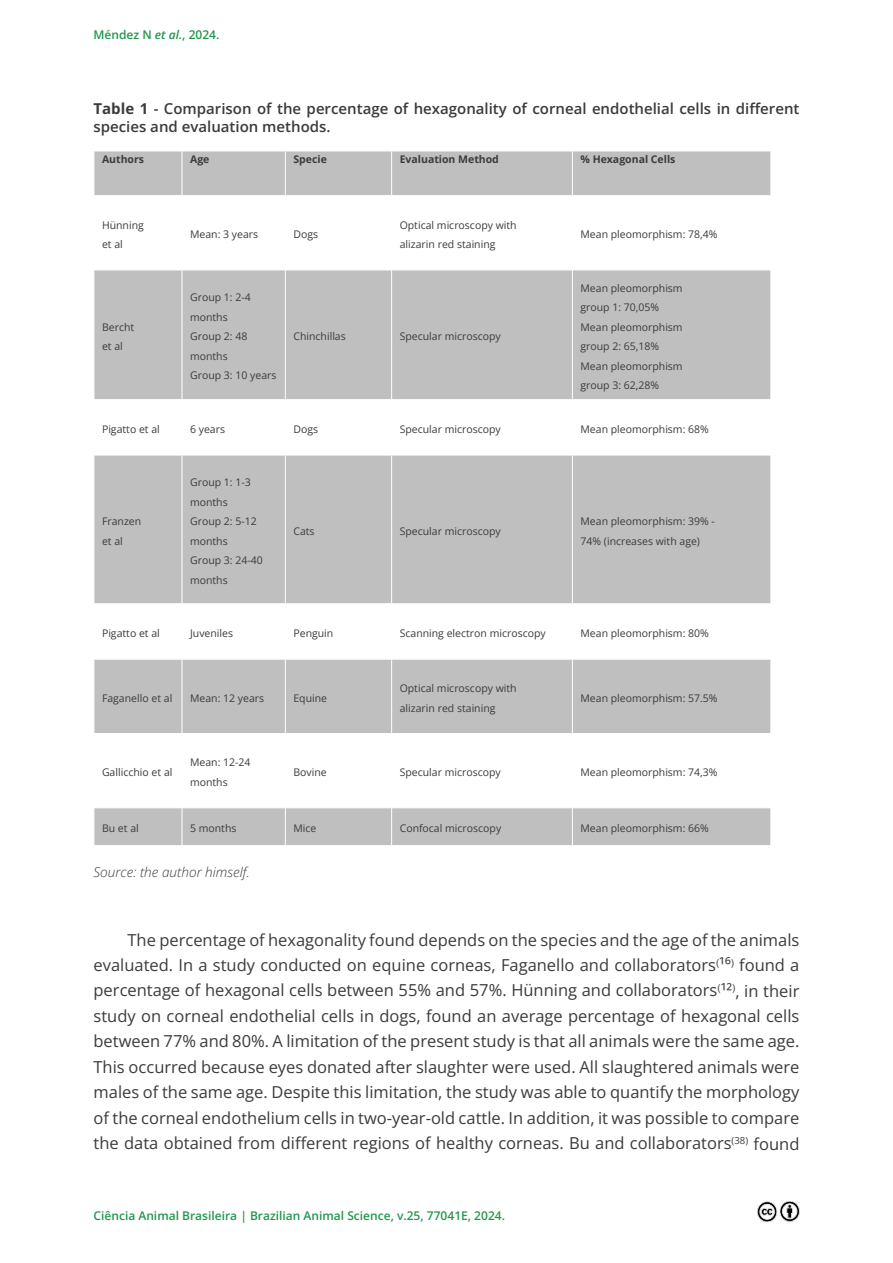
<style>
.page{position:relative;width:893px;height:1263px;background:#fff}
.page>*{position:absolute;margin:0;border:0;box-sizing:border-box;transform-origin:0 0}
.t1{font:16.5px/25.5px "Open Sans";color:#3c3b3b;text-align:justify}
.t2{font:600 15px/18px "Open Sans";color:#3c3b3b}
.t3{font:italic 300 13.5px "Open Sans";color:#3c3b3b}
.t4{font:600 12px "Open Sans";color:#22964d}
.t5{font:10.5px/19.5px "Open Sans";color:#3c3b3b}
.t6{font:700 10.5px "Open Sans";color:#3c3b3b}
.s1{font-style:italic}
.s2{font-weight:700}
</style>
<div class="page">
<img style="left:757px;top:1201px;width:43px;height:20px">
<svg style="left:95px;top:152px;width:675px;height:693px;fill:#bfbfbf"></svg>
<hr style="left:182px;top:151px;width:1px;height:44px;background:#fff">
<hr style="left:285px;top:151px;width:1px;height:44px;background:#fff">
<hr style="left:391px;top:151px;width:1px;height:44px;background:#fff">
<hr style="left:572px;top:151px;width:1px;height:44px;background:#fff">
<hr style="left:94px;top:195px;width:88px;height:1px;background:#fff">
<hr style="left:182px;top:195px;width:103px;height:1px;background:#fff">
<hr style="left:182px;top:196px;width:1px;height:74px;background:#fff">
<hr style="left:285px;top:195px;width:107px;height:1px;background:#fff">
<hr style="left:285px;top:196px;width:1px;height:74px;background:#fff">
<hr style="left:392px;top:195px;width:180px;height:1px;background:#fff">
<hr style="left:391px;top:196px;width:1px;height:74px;background:#fff">
<hr style="left:572px;top:195px;width:199px;height:1px;background:#fff">
<hr style="left:572px;top:196px;width:1px;height:74px;background:#fff">
<hr style="left:94px;top:270px;width:88px;height:1px;background:#fff">
<hr style="left:182px;top:270px;width:103px;height:1px;background:#fff">
<hr style="left:182px;top:270px;width:1px;height:129px;background:#fff">
<hr style="left:285px;top:270px;width:107px;height:1px;background:#fff">
<hr style="left:285px;top:270px;width:1px;height:129px;background:#fff">
<hr style="left:392px;top:270px;width:180px;height:1px;background:#fff">
<hr style="left:391px;top:270px;width:1px;height:129px;background:#fff">
<hr style="left:572px;top:270px;width:199px;height:1px;background:#fff">
<hr style="left:572px;top:270px;width:1px;height:129px;background:#fff">
<hr style="left:94px;top:399px;width:88px;height:1px;background:#fff">
<hr style="left:182px;top:399px;width:103px;height:1px;background:#fff">
<hr style="left:182px;top:400px;width:1px;height:55px;background:#fff">
<hr style="left:285px;top:399px;width:107px;height:1px;background:#fff">
<hr style="left:285px;top:400px;width:1px;height:55px;background:#fff">
<hr style="left:392px;top:399px;width:180px;height:1px;background:#fff">
<hr style="left:391px;top:400px;width:1px;height:55px;background:#fff">
<hr style="left:572px;top:399px;width:199px;height:1px;background:#fff">
<hr style="left:572px;top:400px;width:1px;height:55px;background:#fff">
<hr style="left:94px;top:455px;width:88px;height:1px;background:#fff">
<hr style="left:182px;top:455px;width:103px;height:1px;background:#fff">
<hr style="left:182px;top:455px;width:1px;height:148px;background:#fff">
<hr style="left:285px;top:455px;width:107px;height:1px;background:#fff">
<hr style="left:285px;top:455px;width:1px;height:148px;background:#fff">
<hr style="left:392px;top:455px;width:180px;height:1px;background:#fff">
<hr style="left:391px;top:455px;width:1px;height:148px;background:#fff">
<hr style="left:572px;top:455px;width:199px;height:1px;background:#fff">
<hr style="left:572px;top:455px;width:1px;height:148px;background:#fff">
<hr style="left:94px;top:603px;width:88px;height:1px;background:#fff">
<hr style="left:182px;top:603px;width:103px;height:1px;background:#fff">
<hr style="left:182px;top:604px;width:1px;height:55px;background:#fff">
<hr style="left:285px;top:603px;width:107px;height:1px;background:#fff">
<hr style="left:285px;top:604px;width:1px;height:55px;background:#fff">
<hr style="left:392px;top:603px;width:180px;height:1px;background:#fff">
<hr style="left:391px;top:604px;width:1px;height:55px;background:#fff">
<hr style="left:572px;top:603px;width:199px;height:1px;background:#fff">
<hr style="left:572px;top:604px;width:1px;height:55px;background:#fff">
<hr style="left:94px;top:659px;width:88px;height:1px;background:#fff">
<hr style="left:182px;top:659px;width:103px;height:1px;background:#fff">
<hr style="left:182px;top:659px;width:1px;height:74px;background:#fff">
<hr style="left:285px;top:659px;width:107px;height:1px;background:#fff">
<hr style="left:285px;top:659px;width:1px;height:74px;background:#fff">
<hr style="left:392px;top:659px;width:180px;height:1px;background:#fff">
<hr style="left:391px;top:659px;width:1px;height:74px;background:#fff">
<hr style="left:572px;top:659px;width:199px;height:1px;background:#fff">
<hr style="left:572px;top:659px;width:1px;height:74px;background:#fff">
<hr style="left:94px;top:733px;width:88px;height:1px;background:#fff">
<hr style="left:182px;top:733px;width:103px;height:1px;background:#fff">
<hr style="left:182px;top:734px;width:1px;height:73px;background:#fff">
<hr style="left:285px;top:733px;width:107px;height:1px;background:#fff">
<hr style="left:285px;top:734px;width:1px;height:73px;background:#fff">
<hr style="left:392px;top:733px;width:180px;height:1px;background:#fff">
<hr style="left:391px;top:734px;width:1px;height:73px;background:#fff">
<hr style="left:572px;top:733px;width:199px;height:1px;background:#fff">
<hr style="left:572px;top:734px;width:1px;height:73px;background:#fff">
<hr style="left:94px;top:807px;width:88px;height:1px;background:#fff">
<hr style="left:182px;top:807px;width:103px;height:1px;background:#fff">
<hr style="left:182px;top:808px;width:1px;height:37px;background:#fff">
<hr style="left:285px;top:807px;width:107px;height:1px;background:#fff">
<hr style="left:285px;top:808px;width:1px;height:37px;background:#fff">
<hr style="left:392px;top:807px;width:180px;height:1px;background:#fff">
<hr style="left:391px;top:808px;width:1px;height:37px;background:#fff">
<hr style="left:572px;top:807px;width:199px;height:1px;background:#fff">
<hr style="left:572px;top:808px;width:1px;height:37px;background:#fff">
<p class="t4" style="left:94px;top:26px;width:127px">Méndez N <span class="s1">et al.</span>, 2024.</p>
<h2 class="t2" style="left:94px;top:99px;width:707px"><span class="s2">Table 1</span> - Comparison of the percentage of hexagonality of corneal endothelial cells in different species and evaluation methods.</h2>
<p class="t6" style="left:102px;top:152px;width:44px">Authors</p>
<p class="t6" style="left:190px;top:152px;width:21px">Age</p>
<p class="t6" style="left:293px;top:152px;width:35px">Specie</p>
<p class="t6" style="left:400px;top:152px;width:101px">Evaluation Method</p>
<p class="t6" style="left:580px;top:152px;width:96px">% Hexagonal Cells</p>
<p class="t5" style="left:102px;top:215px;width:43px">Hünning et al</p>
<p class="t5" style="left:190px;top:225px;width:70px">Mean: 3 years</p>
<p class="t5" style="left:293px;top:225px;width:26px">Dogs</p>
<p class="t5" style="left:400px;top:215px;width:118px">Optical microscopy with alizarin red staining</p>
<p class="t5" style="left:580px;top:225px;width:139px">Mean pleomorphism: 78,4%</p>
<p class="t5" style="left:102px;top:317px;width:34px">Bercht et al</p>
<p class="t5" style="left:190px;top:288px;width:88px">Group 1: 2-4 months<br>Group 2: 48 months<br>Group 3: 10 years</p>
<p class="t5" style="left:293px;top:327px;width:54px">Chinchillas</p>
<p class="t5" style="left:400px;top:327px;width:103px">Specular microscopy</p>
<p class="t5" style="left:580px;top:278px;width:104px">Mean pleomorphism group 1: 70,05%<br>Mean pleomorphism group 2: 65,18%<br>Mean pleomorphism group 3: 62,28%</p>
<p class="t5" style="left:102px;top:419px;width:59px">Pigatto et al</p>
<p class="t5" style="left:190px;top:419px;width:37px">6 years</p>
<p class="t5" style="left:293px;top:419px;width:26px">Dogs</p>
<p class="t5" style="left:400px;top:419px;width:103px">Specular microscopy</p>
<p class="t5" style="left:580px;top:419px;width:130px">Mean pleomorphism: 68%</p>
<p class="t5" style="left:102px;top:511px;width:41px">Franzen et al</p>
<p class="t5" style="left:190px;top:472px;width:74px">Group 1: 1-3 months<br>Group 2: 5-12 months<br>Group 3: 24-40 months</p>
<p class="t5" style="left:293px;top:521px;width:23px">Cats</p>
<p class="t5" style="left:400px;top:521px;width:103px">Specular microscopy</p>
<p class="t5" style="left:580px;top:511px;width:136px">Mean pleomorphism: 39% -<br>74% (increases with age)</p>
<p class="t5" style="left:102px;top:623px;width:59px">Pigatto et al</p>
<p class="t5" style="left:190px;top:623px;width:45px">Juveniles</p>
<p class="t5" style="left:293px;top:623px;width:41px">Penguin</p>
<p class="t5" style="left:400px;top:623px;width:148px">Scanning electron microscopy</p>
<p class="t5" style="left:580px;top:623px;width:130px">Mean pleomorphism: 80%</p>
<p class="t5" style="left:102px;top:688px;width:72px">Faganello et al</p>
<p class="t5" style="left:190px;top:688px;width:76px">Mean: 12 years</p>
<p class="t5" style="left:293px;top:688px;width:35px">Equine</p>
<p class="t5" style="left:400px;top:678px;width:118px">Optical microscopy with alizarin red staining</p>
<p class="t5" style="left:580px;top:688px;width:139px">Mean pleomorphism: 57.5%</p>
<p class="t5" style="left:102px;top:762px;width:72px">Gallicchio et al</p>
<p class="t5" style="left:190px;top:753px;width:62px">Mean: 12-24 months</p>
<p class="t5" style="left:293px;top:762px;width:35px">Bovine</p>
<p class="t5" style="left:400px;top:762px;width:103px">Specular microscopy</p>
<p class="t5" style="left:580px;top:762px;width:139px">Mean pleomorphism: 74,3%</p>
<p class="t5" style="left:102px;top:818px;width:38px">Bu et al</p>
<p class="t5" style="left:190px;top:818px;width:48px">5 months</p>
<p class="t5" style="left:293px;top:818px;width:25px">Mice</p>
<p class="t5" style="left:400px;top:818px;width:103px">Confocal microscopy</p>
<p class="t5" style="left:580px;top:818px;width:130px">Mean pleomorphism: 66%</p>
<p class="t3" style="left:94px;top:863px;width:158px">Source: the author himself.</p>
<p class="t1" style="left:94px;top:926px;width:707px;text-indent:34px">The percentage of hexagonality found depends on the species and the age of the animals evaluated. In a study conducted on equine corneas, Faganello and collaborators<sup>(</sup>¹⁶<sup>)</sup> found a percentage of hexagonal cells between 55% and 57%. Hünning and collaborators<sup>(</sup>¹²<sup>)</sup>, in their study on corneal endothelial cells in dogs, found an average percentage of hexagonal cells between 77% and 80%. A limitation of the present study is that all animals were the same age.<br>This occurred because eyes donated after slaughter were used. All slaughtered animals were males of the same age. Despite this limitation, the study was able to quantify the morphology of the corneal endothelium cells in two-year-old cattle. In addition, it was possible to compare the data obtained from different regions of healthy corneas. Bu and collaborators<sup>(38)</sup> found</p>
<p class="t4" style="left:94px;top:1208px;width:413px">Ciência Animal Brasileira | Brazilian Animal Science, v.25, 77041E, 2024.</p>
</div>
